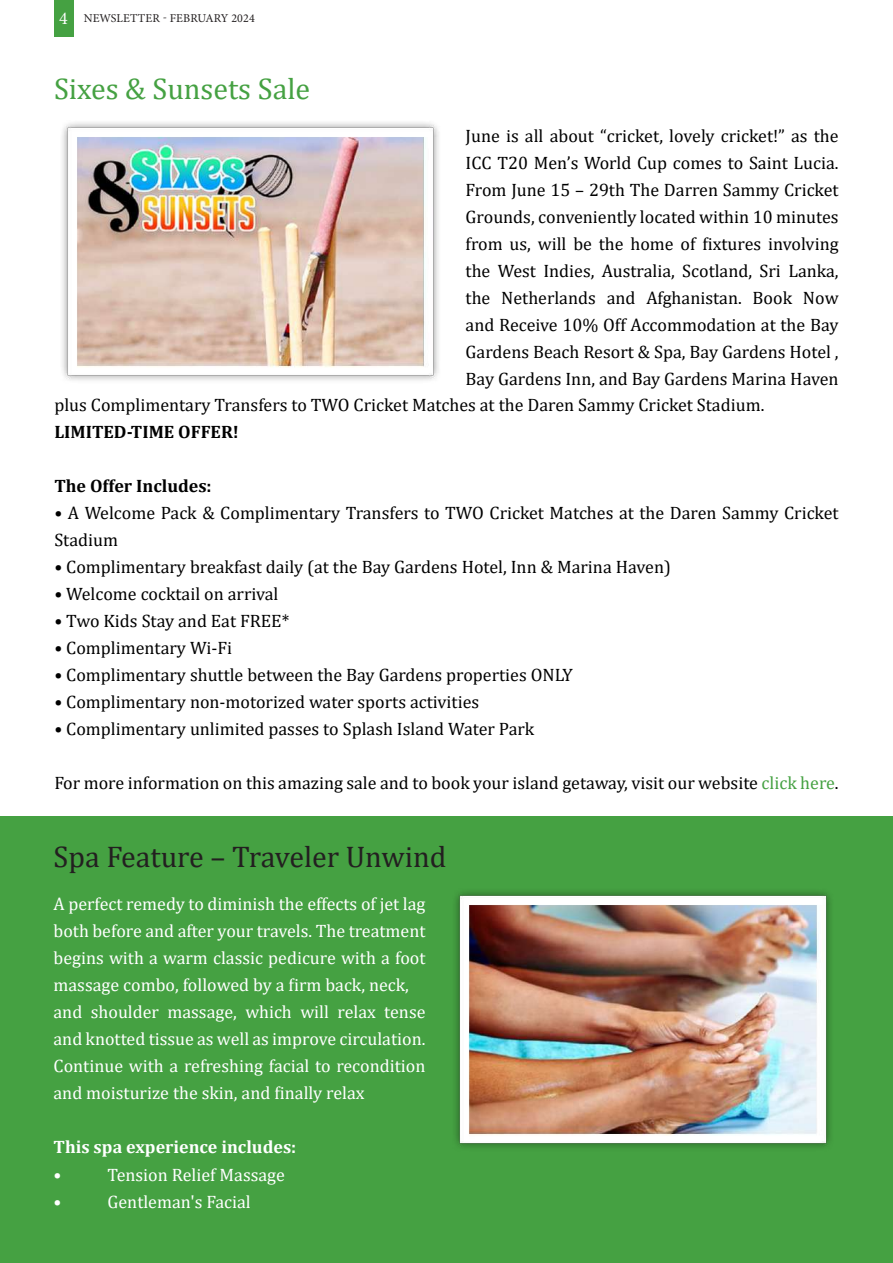
<style>
.page{position:relative;width:893px;height:1263px;background:#fff}
.page>*{position:absolute;margin:0;border:0;box-sizing:border-box;transform-origin:0 0}
.t1{font:30px "Cambria";color:#231f20}
.t2{font:30px "Cambria";color:#45a142}
.t3{font:18px/27px "Cambria";color:#000}
.t4{font:18px/27px "Cambria";color:#fff}
.t5{font:700 18px "Cambria";color:#000}
.t6{font:700 18px "Cambria";color:#fff}
.t7{font:12px "Minion Pro";letter-spacing:.01em;color:#231f20}
.s1{font-size:18px;color:#fff}
.s2{color:#45a142}
</style>
<div class="page">
<div style="left:0;top:816px;width:893px;height:447px;background:#45a142"></div>
<div style="left:54px;top:0;width:19px;height:36px;background:#45a142"></div>
<img style="left:62px;top:122px;width:377px;height:259px">
<img style="left:455px;top:891px;width:376px;height:257px">
<p class="t7" style="left:59px;top:11px;width:197px"><span class="s1">4</span> NEWSLETTER - FEBRUARY 2024</p>
<h1 class="t2" style="left:54px;top:71px;width:258px">Sixes &amp; Sunsets Sale</h1>
<p class="t3" style="left:466px;top:122px;width:375px">June is all about “cricket, lovely cricket!” as the</p>
<p class="t3" style="left:466px;top:149px;width:375px">ICC T20 Men’s World Cup comes to Saint Lucia.</p>
<p class="t3" style="left:466px;top:176px;width:374px">From June 15 – 29th The Darren Sammy Cricket</p>
<p class="t3" style="left:466px;top:203px;width:375px">Grounds, conveniently located within 10 minutes</p>
<p class="t3" style="left:466px;top:230px;width:375px">from us, will be the home of fixtures involving</p>
<p class="t3" style="left:466px;top:257px;width:375px">the West Indies, Australia, Scotland, Sri Lanka,</p>
<p class="t3" style="left:466px;top:284px;width:374px">the Netherlands and Afghanistan. Book Now</p>
<p class="t3" style="left:466px;top:311px;width:375px">and Receive 10% Off Accommodation at the Bay</p>
<p class="t3" style="left:466px;top:338px;width:375px">Gardens Beach Resort &amp; Spa, Bay Gardens Hotel ,</p>
<p class="t3" style="left:466px;top:365px;width:375px">Bay Gardens Inn, and Bay Gardens Marina Haven</p>
<p class="t3" style="left:54px;top:391px;width:711px">plus Complimentary Transfers to TWO Cricket Matches at the Daren Sammy Cricket Stadium.</p>
<p class="t5" style="left:54px;top:419px;width:186px">LIMITED-TIME OFFER!</p>
<p class="t5" style="left:54px;top:473px;width:159px">The Offer Includes:</p>
<p class="t3" style="left:54px;top:499px;width:786px">• A Welcome Pack &amp; Complimentary Transfers to TWO Cricket Matches at the Daren Sammy Cricket<br>Stadium</p>
<p class="t3" style="left:54px;top:553px;width:618px">• Complimentary breakfast daily (at the Bay Gardens Hotel, Inn &amp; Marina Haven)</p>
<p class="t3" style="left:54px;top:580px;width:226px">• Welcome cocktail on arrival</p>
<p class="t3" style="left:54px;top:607px;width:237px">• Two Kids Stay and Eat FREE*</p>
<p class="t3" style="left:54px;top:634px;width:179px">• Complimentary Wi-Fi</p>
<p class="t3" style="left:54px;top:661px;width:520px">• Complimentary shuttle between the Bay Gardens properties ONLY</p>
<p class="t3" style="left:54px;top:688px;width:426px">• Complimentary non-motorized water sports activities</p>
<p class="t3" style="left:54px;top:715px;width:482px">• Complimentary unlimited passes to Splash Island Water Park</p>
<p class="t3" style="left:54px;top:769px;width:786px">For more information on this amazing sale and to book your island getaway, visit our website <span class="s2">click here</span>.</p>
<h1 class="t1" style="left:54px;top:839px;width:394px">Spa Feature – Traveler Unwind</h1>
<p class="t4" style="left:54px;top:890px;width:373px">A perfect remedy to diminish the effects of jet lag both before and after your travels. The treatment begins with a warm classic pedicure with a foot massage combo, followed by a firm back, neck, and shoulder massage, which will relax tense and knotted tissue as well as improve circulation.<br>Continue with a refreshing facial to recondition and moisturize the skin, and finally relax</p>
<p class="t6" style="left:54px;top:1134px;width:244px">This spa experience includes:</p>
<p class="t4" style="left:54px;top:1161px;width:9px">•</p>
<p class="t4" style="left:108px;top:1161px;width:179px">Tension Relief Massage</p>
<p class="t4" style="left:54px;top:1188px;width:9px">•</p>
<p class="t4" style="left:108px;top:1188px;width:145px">Gentleman's Facial</p>
</div>
